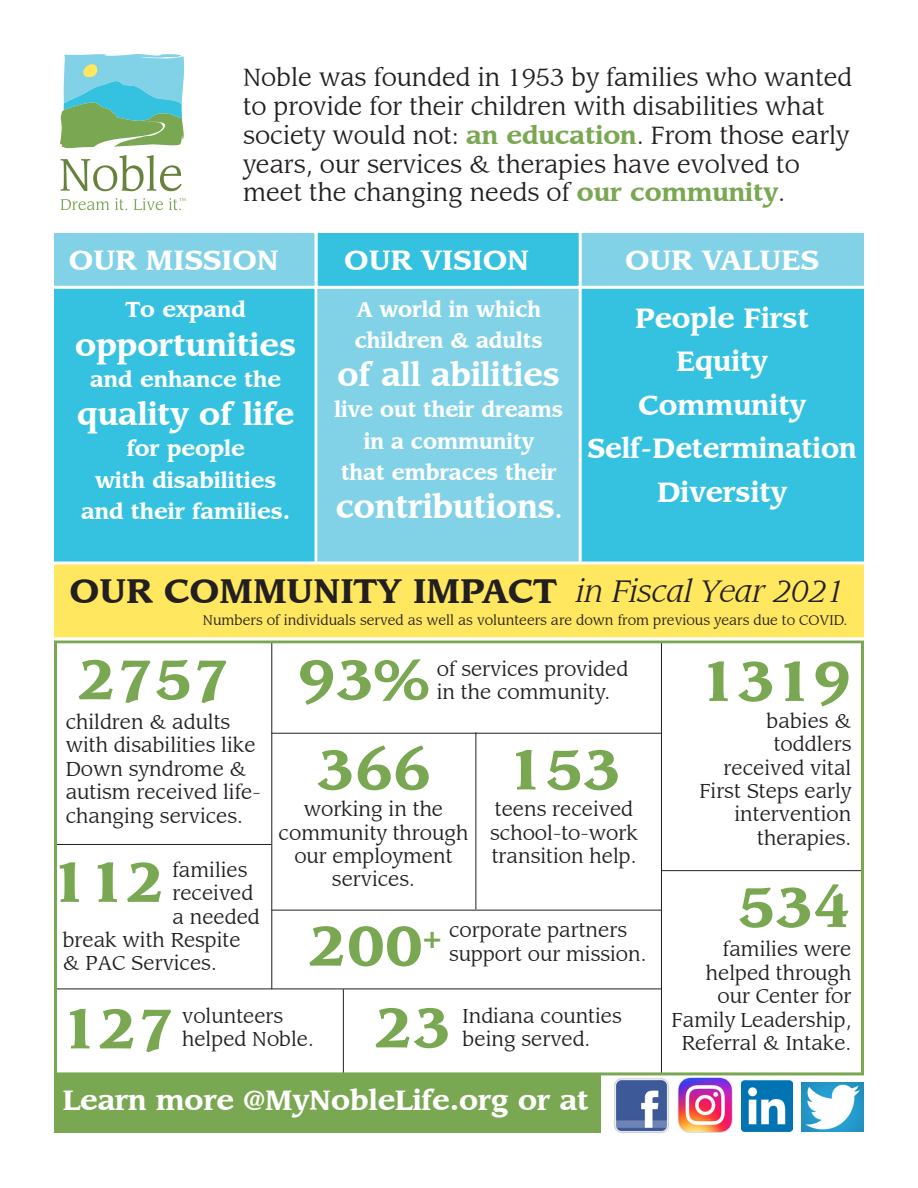
<style>
.page{position:relative;width:918px;height:1188px;background:#fff}
.page>*{position:absolute;margin:0;border:0;box-sizing:border-box;transform-origin:0 0}
.t1{font:700 54px "Advisor S Si";color:#7aa752}
.t2{font:700 33px "Advisor S Si";color:#231f20}
.t3{font:700 31.5px "Advisor S Si";color:#fff;scale:.95 1}
.t4{font:700 30px "Advisor S Si";color:#fff}
.t5{font:italic 30px "Advisor S Si";color:#231f20}
.t6{font:700 27px "Advisor S Si";color:#fff}
.t7{font:700 27px "Advisor S Si";color:#fff;scale:.95 1}
.t8{font:24px/28.8px "Advisor S Si";color:#231f20}
.t9{font:700 21px/31.5px "Advisor S Si";color:#fff;text-align:center;scale:.95 1}
.t10{font:700 21px "Advisor S Si";color:#fff}
.t11{font:19.5px/23.4px "Advisor S Si";color:#231f20}
.t12{font:13.5px "Advisor S Si";color:#231f20}
.s1{font-weight:700;color:#7aa752}
.s2{font-size:21px}
</style>
<div class="page">
<svg style="left:60px;top:54px;width:125px;height:95px"></svg>
<svg style="left:61px;top:155px;width:121px;height:36px"></svg>
<svg style="left:61px;top:199px;width:48px;height:11px"></svg>
<svg style="left:115px;top:198px;width:12px;height:12px"></svg>
<svg style="left:134px;top:198px;width:29px;height:12px"></svg>
<svg style="left:169px;top:198px;width:17px;height:12px"></svg>
<div style="left:580px;top:233px;width:284px;height:92px;background:#82d2e7"></div>
<div style="left:580px;top:287px;width:284px;height:276px;background:#35c2e0"></div>
<div style="left:318px;top:233px;width:262px;height:92px;background:#35c2e0"></div>
<div style="left:318px;top:287px;width:262px;height:276px;background:#82d2e7"></div>
<div style="left:54px;top:563px;width:810px;height:74px;background:#ffe75f"></div>
<div style="left:54px;top:233px;width:264px;height:92px;background:#82d2e7"></div>
<div style="left:54px;top:287px;width:264px;height:276px;background:#35c2e0"></div>
<hr style="left:54px;top:286px;width:810px;height:3px;background:#fff">
<hr style="left:315px;top:233px;width:3px;height:330px;background:#fff">
<hr style="left:579px;top:233px;width:3px;height:330px;background:#fff">
<hr style="left:54px;top:562px;width:810px;height:3px;background:#fff">
<div style="left:54px;top:1074px;width:547px;height:58px;background:#7aa752"></div>
<hr style="left:271px;top:642px;width:1px;height:347px;background:#231f20">
<hr style="left:54px;top:844px;width:217px;height:1px;background:#231f20">
<hr style="left:271px;top:733px;width:390px;height:1px;background:#231f20">
<hr style="left:271px;top:910px;width:390px;height:1px;background:#231f20">
<hr style="left:54px;top:989px;width:607px;height:1px;background:#231f20">
<hr style="left:661px;top:643px;width:1px;height:431px;background:#231f20">
<hr style="left:343px;top:989px;width:1px;height:84px;background:#231f20">
<hr style="left:476px;top:732px;width:1px;height:177px;background:#231f20">
<hr style="left:662px;top:870px;width:201px;height:1px;background:#231f20">
<img style="left:614px;top:1078px;width:55px;height:55px">
<img style="left:677px;top:1077px;width:56px;height:55px">
<img style="left:741px;top:1080px;width:52px;height:52px">
<img style="left:801px;top:1082px;width:63px;height:50px">
<div style="left:54px;top:640px;width:810px;height:435px;border:3px solid #7aa752"></div>
<p class="t8" style="left:243px;top:64px;width:611px">Noble was founded in 1953 by families who wanted to provide for their children with disabilities what society would not: <span class="s1">an education</span>. From those early years, our services &amp; therapies have evolved to meet the changing needs of <span class="s1">our community</span>.</p>
<p class="t6" style="left:69px;top:243px;width:212px">OUR MISSION</p>
<p class="t10" style="left:125px;top:296px;width:122px">To expand</p>
<p class="t4" style="left:75px;top:326px;width:223px">opportunities</p>
<p class="t10" style="left:90px;top:367px;width:192px">and enhance the</p>
<p class="t4" style="left:77px;top:395px;width:219px">quality of life</p>
<p class="t10" style="left:127px;top:436px;width:120px">for people</p>
<p class="t10" style="left:95px;top:467px;width:183px">with disabilities</p>
<p class="t10" style="left:81px;top:499px;width:211px">and their families.</p>
<p class="t6" style="left:344px;top:243px;width:187px">OUR VISION</p>
<p class="t9" style="left:357px;top:294px;width:196px">A world in which</p>
<p class="t9" style="left:355px;top:325px;width:199px">children &amp; adults</p>
<p class="t3" style="left:338px;top:355px;width:236px">of all abilities</p>
<p class="t9" style="left:335px;top:394px;width:242px">live out their dreams</p>
<p class="t9" style="left:341px;top:426px;width:228px">in a community that embraces their</p>
<p class="t3" style="left:336px;top:487px;width:240px">contributions<span class="s2">.</span></p>
<p class="t6" style="left:625px;top:243px;width:196px">OUR VALUES</p>
<p class="t6" style="left:635px;top:302px;width:175px">People First</p>
<p class="t6" style="left:677px;top:345px;width:93px">Equity</p>
<p class="t6" style="left:638px;top:389px;width:169px">Community</p>
<p class="t7" style="left:587px;top:432px;width:285px">Self-Determination</p>
<p class="t6" style="left:657px;top:476px;width:131px">Diversity</p>
<p class="t2" style="left:70px;top:571px;width:489px">OUR COMMUNITY IMPACT</p>
<p class="t5" style="left:576px;top:572px;width:270px">in Fiscal Year 2021</p>
<p class="t12" style="left:203px;top:612px;width:646px">Numbers of individuals served as well as volunteers are down from previous years due to COVID.</p>
<p class="t1" style="left:78px;top:647px;width:154px">2757</p>
<p class="t11" style="left:66px;top:711px;width:196px">children &amp; adults with disabilities like<br>Down syndrome &amp; autism received life&shy;changing services.</p>
<p class="t1" style="left:51px;top:849px;width:116px">112</p>
<p class="t11" style="left:172px;top:858px;width:77px">families</p>
<p class="t11" style="left:172px;top:882px;width:82px">received</p>
<p class="t11" style="left:172px;top:905px;width:89px">a needed</p>
<p class="t11" style="left:63px;top:929px;width:180px">break with Respite</p>
<p class="t11" style="left:63px;top:952px;width:156px">&amp; PAC Services.</p>
<p class="t1" style="left:298px;top:647px;width:133px">93%</p>
<p class="t11" style="left:437px;top:657px;width:193px">of services provided</p>
<p class="t11" style="left:437px;top:681px;width:175px">in the community.</p>
<p class="t1" style="left:317px;top:737px;width:116px">366</p>
<p class="t11" style="left:279px;top:798px;width:191px;text-align:center">working in the community through our employment services.</p>
<p class="t1" style="left:309px;top:913px;width:134px">200<sup>+</sup></p>
<p class="t11" style="left:449px;top:919px;width:199px">corporate partners support our mission.</p>
<p class="t1" style="left:507px;top:737px;width:116px">153</p>
<p class="t11" style="left:490px;top:798px;width:149px">teens received school-to-work transition help.</p>
<p class="t1" style="left:61px;top:996px;width:116px">127</p>
<p class="t11" style="left:182px;top:1005px;width:133px">volunteers helped Noble.</p>
<p class="t1" style="left:375px;top:995px;width:78px">23</p>
<p class="t11" style="left:463px;top:1005px;width:161px">Indiana counties being served.</p>
<p class="t6" style="left:63px;top:1084px;width:528px">Learn more @MyNobleLife.org or at</p>
<p class="t1" style="left:699px;top:648px;width:154px">1319</p>
<p class="t11" style="left:699px;top:709px;width:154px;text-align:right">babies &amp; toddlers received vital<br>First Steps early intervention therapies.</p>
<p class="t1" style="left:737px;top:874px;width:116px">534</p>
<p class="t11" style="left:672px;top:938px;width:181px;text-align:right">families were helped through our Center for<br>Family Leadership,<br>Referral &amp; Intake.</p>
</div>
